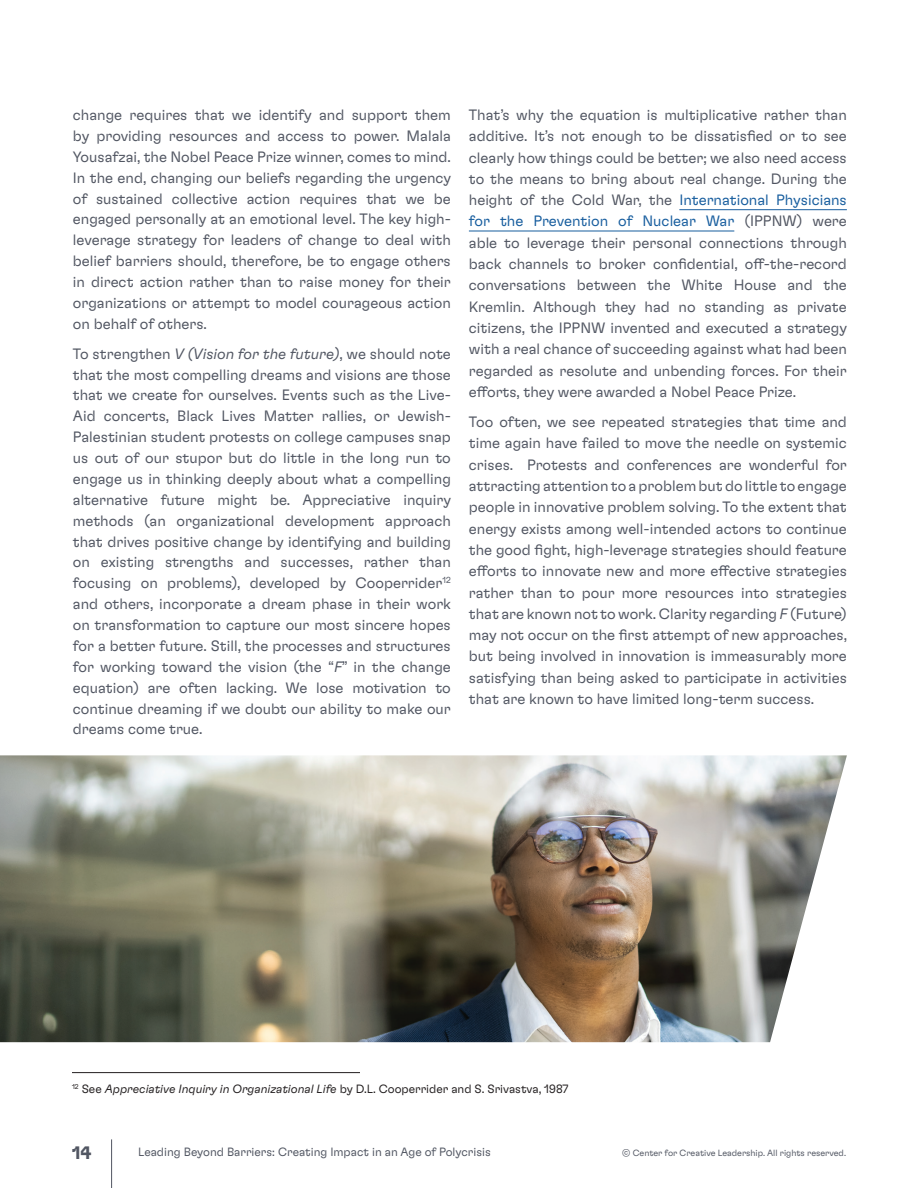
<style>
.page{position:relative;width:918px;height:1188px;background:#fff}
.page>*{position:absolute;margin:0;border:0;box-sizing:border-box;transform-origin:0 0}
.t1{font:700 18px "GT Flexa";color:#515662}
.t2{font:300 15px/20.9px "GT Flexa";color:#515662;text-align:justify}
.t3{font:300 12px "GT Flexa";color:#231f20}
.t4{font:300 12px "GT Flexa";color:#515662}
.t5{font:300 9px "GT Flexa";color:#515662}
.s1{font-style:italic}
.s2{color:#175d9e}
</style>
<div class="page">
<hr style="left:111px;top:1139px;width:1px;height:49px;background:#515662">
<hr style="left:679px;top:209px;width:168px;height:1px;background:#175d9e">
<hr style="left:469px;top:231px;width:265px;height:1px;background:#175d9e">
<img style="left:0;top:755px;width:847px;height:287px">
<hr style="left:72px;top:1072px;width:288px;height:1px;background:#231f20">
<p class="t2" style="left:73px;top:104px;width:380px">change requires that we identify and support them by providing resources and access to power. Malala Yousafzai, the Nobel Peace Prize winner, comes to mind.<br>In the end, changing our beliefs regarding the urgency of sustained collective action requires that we be engaged personally at an emotional level. The key high&shy;leverage strategy for leaders of change to deal with belief barriers should, therefore, be to engage others in direct action rather than to raise money for their organizations or attempt to model courageous action on behalf of others.</p>
<p class="t2" style="left:73px;top:342px;width:380px">To strengthen <span class="s1">V (Vision for the future)</span>, we should note that the most compelling dreams and visions are those that we create for ourselves. Events such as the Live-Aid concerts, Black Lives Matter rallies, or Jewish-Palestinian student protests on college campuses snap us out of our stupor but do little in the long run to engage us in thinking deeply about what a compelling alternative future might be. Appreciative inquiry methods (an organizational development approach that drives positive change by identifying and building on existing strengths and successes, rather than focusing on problems), developed by Cooperrider<sup>12 </sup>and others, incorporate a dream phase in their work on transformation to capture our most sincere hopes for a better future. Still, the processes and structures for working toward the vision (the “<span class="s1">F</span>” in the change equation) are often lacking. We lose motivation to continue dreaming if we doubt our ability to make our dreams come true.</p>
<p class="t2" style="left:469px;top:104px;width:380px;line-height:21.3px">That’s why the equation is multiplicative rather than additive. It’s not enough to be dissatisfied or to see clearly how things could be better; we also need access to the means to bring about real change. During the height of the Cold War, the <span class="s2">International Physicians for the Prevention of Nuclear War</span> (IPPNW) were able to leverage their personal connections through back channels to broker confidential, off-the-record conversations between the White House and the Kremlin. Although they had no standing as private citizens, the IPPNW invented and executed a strategy with a real chance of succeeding against what had been regarded as resolute and unbending forces. For their efforts, they were awarded a Nobel Peace Prize.</p>
<p class="t2" style="left:469px;top:411px;width:380px;line-height:21.3px">Too often, we see repeated strategies that time and time again have failed to move the needle on systemic crises. Protests and conferences are wonderful for attracting attention to a problem but do little to engage people in innovative problem solving. To the extent that energy exists among well-intended actors to continue the good fight, high-leverage strategies should feature efforts to innovate new and more effective strategies rather than to pour more resources into strategies that are known not to work. Clarity regarding <span class="s1">F</span> (Future) may not occur on the first attempt of new approaches, but being involved in innovation is immeasurably more satisfying than being asked to participate in activities that are known to have limited long-term success.</p>
<p class="t3" style="left:72px;top:1081px;width:498px"><sup>12</sup> See <span class="s1">Appreciative Inquiry in Organizational Life</span> by D.L. Cooperrider and S. Srivastva, 1987</p>
<p class="t1" style="left:72px;top:1142px;width:21px">14</p>
<p class="t4" style="left:138px;top:1145px;width:354px">Leading Beyond Barriers: Creating Impact in an Age of Polycrisis</p>
<p class="t5" style="left:622px;top:1147px;width:225px">© Center for Creative Leadership. All rights reserved.</p>
</div>
